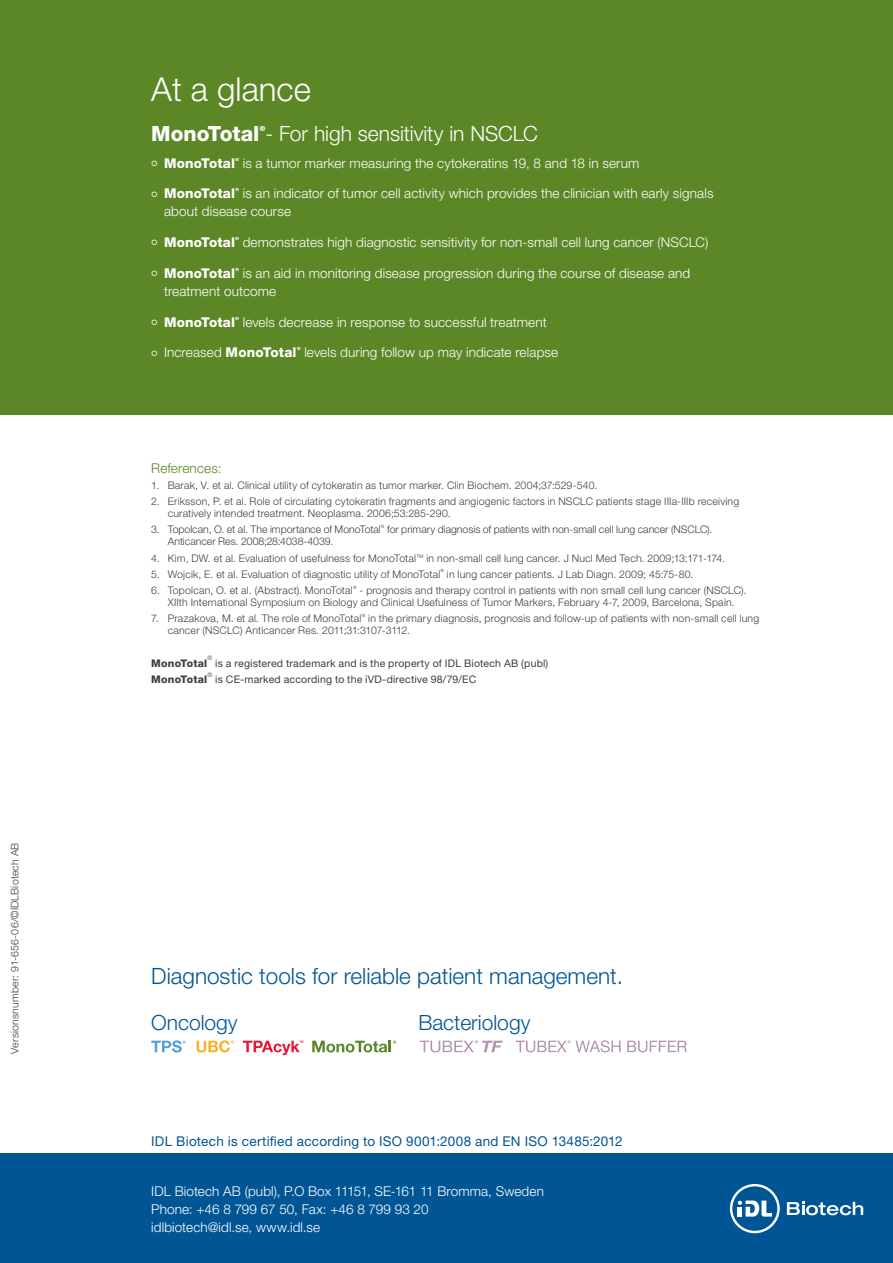
<style>
.page{position:relative;width:893px;height:1263px;background:#fff}
.page>*{position:absolute;margin:0;border:0;box-sizing:border-box;transform-origin:0 0}
.t1{font:300 33px "Helvetica Neue LT Std";color:#fff}
.t2{font:300 22.5px "Helvetica Neue LT Std";color:#005595}
.t3{font:300 21px "Helvetica Neue LT Std";letter-spacing:-.005em;color:#fff}
.t4{font:300 21px "Helvetica Neue LT Std";color:#005595}
.t5{font:300 13.5px/18px "Helvetica Neue LT Std";letter-spacing:.01em;color:#fff}
.t6{font:13.5px "Helvetica Neue LT Std";letter-spacing:.02em;color:#005595}
.t7{font:800 13.5px "Helvetica Neue LT Std";letter-spacing:.01em;color:#fff}
.t8{font:300 13.5px "Helvetica Neue LT Std";letter-spacing:.01em;color:#5c8727}
.t9{font:300 10.5px/12px "Helvetica Neue LT Std";letter-spacing:.02em;color:#3e3e3f}
.t10{font:300 10.5px "Helvetica Neue LT Std";color:#3e3e3f}
.t11{font:10.5px "Helvetica Neue LT Std";letter-spacing:.015em;color:#3e3e3f}
.t12{font:800 10.5px "Helvetica Neue LT Std";letter-spacing:.02em;color:#3e3e3f}
.t13{font:800 7.05px "Helvetica Neue LT Std";color:#fff}
.t14{font:300 6.15px "Helvetica Neue LT Std";color:#3e3e3f}
.t15{font:800 4.35px "Helvetica Neue LT Std";color:#fff}
.t16{font:300 4.35px "Helvetica Neue LT Std";color:#3e3e3f}
.s1{font-weight:800}
.s2{font-size:7.5px}
</style>
<div class="page">
<div style="left:0;top:0;width:893px;height:415px;background:#5c8727"></div>
<svg style="left:196px;top:1040px;width:38px;height:12px"></svg>
<svg style="left:312px;top:1041px;width:84px;height:11px"></svg>
<svg style="left:151px;top:1040px;width:35px;height:12px"></svg>
<div style="left:0;top:1154px;width:893px;height:109px;background:#005595"></div>
<svg style="left:420px;top:1040px;width:83px;height:12px"></svg>
<svg style="left:627px;top:1041px;width:60px;height:11px"></svg>
<svg style="left:516px;top:1040px;width:105px;height:12px"></svg>
<svg style="left:243px;top:1041px;width:60px;height:14px"></svg>
<svg style="left:730px;top:1184px;width:50px;height:49px"></svg>
<svg style="left:787px;top:1202px;width:76px;height:13px"></svg>
<p class="t9" style="left:9px;top:1053px;width:212px;rotate:-90deg">Versionsnumber: 91-656-06/©IDLBiotech AB</p>
<h1 class="t1" style="left:151px;top:70px;width:161px">At a glance</h1>
<h3 class="t3" style="left:151px;top:121px;width:388px"><span class="s1">MonoTotal</span> - For high sensitivity in NSCLC</h3>
<p class="t13" style="left:260px;top:124px;width:7px">®</p>
<p class="t7" style="left:164px;top:155px;width:73px">MonoTotal</p>
<p class="t15" style="left:235px;top:156px;width:5px">®</p>
<p class="t5" style="left:243px;top:153px;width:398px">is a tumor marker measuring the cytokeratins 19, 8 and 18 in serum</p>
<p class="t7" style="left:164px;top:185px;width:73px">MonoTotal</p>
<p class="t15" style="left:235px;top:187px;width:5px">®</p>
<p class="t5" style="left:164px;top:184px;width:551px;text-indent:79px">is an indicator of tumor cell activity which provides the clinician with early signals about disease course</p>
<p class="t7" style="left:164px;top:234px;width:73px">MonoTotal</p>
<p class="t15" style="left:235px;top:236px;width:5px">®</p>
<p class="t5" style="left:243px;top:233px;width:467px">demonstrates high diagnostic sensitivity for non-small cell lung cancer (NSCLC)</p>
<p class="t7" style="left:164px;top:265px;width:73px">MonoTotal</p>
<p class="t15" style="left:235px;top:267px;width:5px">®</p>
<p class="t5" style="left:164px;top:264px;width:528px;text-indent:79px">is an aid in monitoring disease progression during the course of disease and treatment outcome</p>
<p class="t7" style="left:164px;top:314px;width:73px">MonoTotal</p>
<p class="t15" style="left:235px;top:315px;width:5px">®</p>
<p class="t5" style="left:243px;top:312px;width:305px">levels decrease in response to successful treatment</p>
<p class="t5" style="left:164px;top:343px;width:134px">Increased <span class="s1">MonoTotal</span></p>
<p class="t15" style="left:297px;top:346px;width:5px">®</p>
<p class="t5" style="left:304px;top:343px;width:255px">levels during follow up may indicate relapse</p>
<p class="t8" style="left:151px;top:460px;width:72px">References:</p>
<p class="t9" style="left:151px;top:479px;width:448px">1. Barak, V. et al. Clinical utility of cytokeratin as tumor marker. Clin Biochem. 2004;37:529-540.</p>
<p class="t9" style="left:168px;top:495px;width:573px;text-indent:-16px">2. Eriksson, P. et al. Role of circulating cytokeratin fragments and angiogenic factors in NSCLC patients stage IIIa-IIIb receiving curatively intended treatment. Neoplasma. 2006;53:285-290.</p>
<p class="t10" style="left:151px;top:523px;width:231px">3. Topolcan, O. et al. The importance of MonoTotal</p>
<p class="t16" style="left:381px;top:524px;width:5px">®</p>
<p class="t10" style="left:387px;top:523px;width:327px">for primary diagnosis of patients with non-small cell lung cancer (NSCLC).</p>
<p class="t10" style="left:168px;top:535px;width:167px">Anticancer Res. 2008;28:4038-4039.</p>
<p class="t9" style="left:151px;top:552px;width:575px">4. Kim, DW. et al. Evaluation of usefulness for MonoTotal<span class="s2">™</span> in non-small cell lung cancer. J Nucl Med Tech. 2009;13:171-174.</p>
<p class="t9" style="left:151px;top:568px;width:291px">5. Wojcik, E. et al. Evaluation of diagnostic utility of MonoTotal</p>
<p class="t16" style="left:441px;top:568px;width:5px">®</p>
<p class="t9" style="left:447px;top:568px;width:248px">in lung cancer patients. J Lab Diagn. 2009; 45:75-80.</p>
<p class="t9" style="left:151px;top:584px;width:203px">6. Topolcan, O. et al. (Abstract). MonoTotal</p>
<p class="t16" style="left:353px;top:584px;width:5px">®</p>
<p class="t9" style="left:168px;top:584px;width:580px;text-indent:192px">- prognosis and therapy control in patients with non small cell lung cancer (NSCLC).<br>XIIth International Symposium on Biology and Clinical Usefulness of Tumor Markers, February 4-7, 2009, Barcelona, Spain.</p>
<p class="t9" style="left:151px;top:612px;width:212px">7. Prazakova, M. et al. The role of MonoTotal</p>
<p class="t16" style="left:362px;top:613px;width:5px">®</p>
<p class="t9" style="left:168px;top:612px;width:593px;text-indent:200px">in the primary diagnosis, prognosis and follow-up of patients with non-small cell lung cancer (NSCLC) Anticancer Res. 2011;31:3107-3112.</p>
<p class="t12" style="left:151px;top:657px;width:57px">MonoTotal</p>
<p class="t14" style="left:208px;top:654px;width:6px">®</p>
<p class="t11" style="left:215px;top:657px;width:335px">is a registered trademark and is the property of IDL Biotech AB (publ)</p>
<p class="t14" style="left:208px;top:671px;width:6px">®</p>
<p class="t11" style="left:215px;top:673px;width:262px">is CE-marked according to the iVD-directive 98/79/EC</p>
<p class="t12" style="left:151px;top:673px;width:57px">MonoTotal</p>
<h2 class="t2" style="left:151px;top:962px;width:473px">Diagnostic tools for reliable patient management.</h2>
<h3 class="t4" style="left:151px;top:1010px;width:88px">Oncology</h3>
<h3 class="t4" style="left:418px;top:1010px;width:114px">Bacteriology</h3>
<p class="t6" style="left:151px;top:1133px;width:473px">IDL Biotech is certified according to ISO 9001:2008 and EN ISO 13485:2012</p>
<p class="t5" style="left:151px;top:1181px;width:394px">IDL Biotech AB (publ), P.O Box 11151, SE-161 11 Bromma, Sweden<br>Phone: +46 8 799 67 50, Fax: +46 8 799 93 20<br>idlbiotech@idl.se, www.idl.se</p>
</div>
